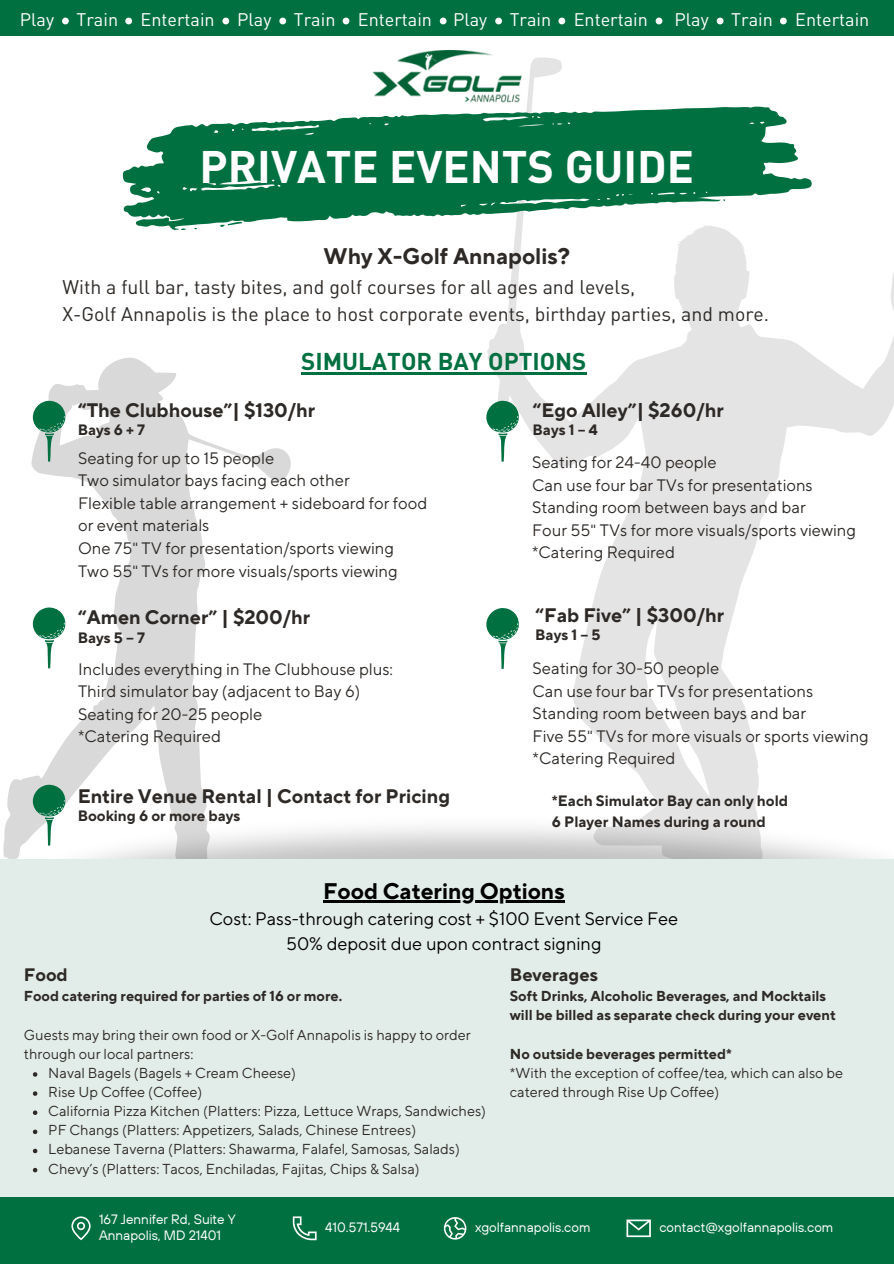
<style>
.page{position:relative;width:894px;height:1264px;background:#fff}
.page>*{position:absolute;margin:0;border:0;box-sizing:border-box;transform-origin:0 0}
.t1{font:700 45px "DIN Pro";color:#fff}
.t2{font:700 24px "DIN Pro";color:#007041}
.t3{font:700 22.5px "TT Norms Pro";color:#2d2926}
.t4{font:700 22.5px "TT Norms Pro";color:#000}
.t5{font:19.5px/27px "DIN Pro";color:#2d2926}
.t6{font:700 19.5px "TT Norms Pro";color:#2d2926}
.t7{font:18px/24.8px "TT Norms Pro";color:#000;text-align:center}
.t8{font:18px "DIN Pro";color:#fff}
.t9{font:700 18px "TT Norms Pro";color:#2d2926}
.t10{font:16.5px/22.5px "TT Norms Pro";color:#2d2926}
.t11{font:700 15px/20.2px "TT Norms Pro";color:#2d2926}
.t12{font:14.4px/19.2px "TT Norms Pro";color:#2d2926}
.t13{font:700 14.4px/19.2px "TT Norms Pro";color:#2d2926}
.t14{font:13.5px "TT Hoves";color:#fff}
</style>
<div class="page">
<svg style="left:487px;top:57px;width:406px;height:711px"></svg>
<svg style="left:122px;top:98px;width:690px;height:135px;fill:#007041"></svg>
<svg style="left:220px;top:221px;width:22px;height:6px"></svg>
<svg style="left:31px;top:357px;width:260px;height:411px"></svg>
<img style="left:3px;top:768px;width:871px;height:91px">
<div style="left:0;top:859px;width:893px;height:352px;background:#e2ece8"></div>
<div style="left:0;top:1197px;width:893px;height:66px;background:#007041"></div>
<svg style="left:443px;top:1217px;width:23px;height:22px"></svg>
<svg style="left:293px;top:1216px;width:23px;height:23px"></svg>
<svg style="left:71px;top:1216px;width:19px;height:23px"></svg>
<svg style="left:626px;top:1219px;width:24px;height:18px"></svg>
<svg style="left:33px;top:400px;width:33px;height:61px;background:#7fb09b"></svg>
<img style="left:360px;top:50px;width:173px;height:62px">
<svg style="left:33px;top:607px;width:33px;height:61px"></svg>
<svg style="left:486px;top:400px;width:33px;height:61px"></svg>
<svg style="left:486px;top:607px;width:33px;height:62px"></svg>
<svg style="left:33px;top:784px;width:33px;height:61px"></svg>
<div style="left:0;top:0;width:893px;height:36px;background:#007041"></div>
<hr style="left:301px;top:372px;width:285px;height:3px;background:#007041">
<svg style="left:33px;top:1072px;width:4px;height:4px"></svg>
<svg style="left:33px;top:1091px;width:4px;height:4px"></svg>
<svg style="left:33px;top:1110px;width:4px;height:4px"></svg>
<svg style="left:33px;top:1129px;width:4px;height:5px"></svg>
<svg style="left:33px;top:1148px;width:4px;height:5px"></svg>
<svg style="left:33px;top:1167px;width:4px;height:5px"></svg>
<hr style="left:323px;top:900px;width:241px;height:2px;background:#000">
<svg style="left:125px;top:18px;width:7px;height:6px"></svg>
<svg style="left:62px;top:18px;width:7px;height:6px"></svg>
<svg style="left:222px;top:18px;width:7px;height:6px"></svg>
<svg style="left:342px;top:18px;width:7px;height:6px"></svg>
<svg style="left:279px;top:18px;width:7px;height:6px"></svg>
<svg style="left:439px;top:18px;width:7px;height:6px"></svg>
<svg style="left:558px;top:18px;width:7px;height:6px"></svg>
<svg style="left:495px;top:18px;width:7px;height:6px"></svg>
<svg style="left:655px;top:18px;width:7px;height:6px"></svg>
<svg style="left:780px;top:18px;width:6px;height:6px"></svg>
<svg style="left:716px;top:18px;width:7px;height:6px"></svg>
<p class="t8" style="left:20px;top:7px;width:196px">Play Train Entertain</p>
<p class="t8" style="left:237px;top:7px;width:196px">Play Train Entertain</p>
<p class="t8" style="left:453px;top:7px;width:196px">Play Train Entertain</p>
<p class="t8" style="left:674px;top:7px;width:196px">Play Train Entertain</p>
<p class="t1" style="left:199px;top:136px;width:496px">PRIVATE EVENTS GUIDE</p>
<p class="t3" style="left:323px;top:242px;width:248px">Why X-Golf Annapolis?</p>
<p class="t5" style="left:62px;top:272px;width:708px">With a full bar, tasty bites, and golf courses for all ages and levels,<br>X-Golf Annapolis is the place to host corporate events, birthday parties, and more.</p>
<p class="t2" style="left:301px;top:345px;width:287px">SIMULATOR BAY OPTIONS</p>
<h5 class="t6" style="left:78px;top:398px;width:239px">“The Clubhouse”| $130/hr</h5>
<p class="t6" style="left:532px;top:398px;width:193px">“Ego Alley”| $260/hr</p>
<p class="t10" style="left:532px;top:452px;width:186px">Seating for 24-40 people</p>
<p class="t10" style="left:532px;top:474px;width:282px">Can use four bar TVs for presentations</p>
<h4 class="t10" style="left:532px;top:497px;width:275px">Standing room between bays and bar</h4>
<h6 class="t10" style="left:532px;top:519px;width:325px">Four 55" TVs for more visuals/sports viewing</h6>
<p class="t10" style="left:532px;top:542px;width:144px">*Catering Required</p>
<p class="t11" style="left:78px;top:420px;width:69px">Bays6+7</p>
<p class="t11" style="left:532px;top:420px;width:66px">Bays1–4</p>
<p class="t10" style="left:78px;top:447px;width:197px">Seating for up to 15 people</p>
<p class="t10" style="left:78px;top:470px;width:273px">Two simulator bays facing each other</p>
<h5 class="t10" style="left:78px;top:492px;width:350px">Flexible table arrangement + sideboard for food or event materials</h5>
<p class="t10" style="left:78px;top:537px;width:317px">One 75" TV for presentation/sports viewing</p>
<p class="t10" style="left:78px;top:560px;width:321px">Two 55" TVs for more visuals/sports viewing</p>
<p class="t6" style="left:78px;top:605px;width:234px">“Amen Corner” | $200/hr</p>
<p class="t10" style="left:78px;top:658px;width:316px">Includes everything in The Clubhouse plus:</p>
<h4 class="t10" style="left:78px;top:680px;width:283px">Third simulator bay (adjacent to Bay 6)</h4>
<h6 class="t10" style="left:78px;top:703px;width:186px">Seating for 20-25 people</h6>
<p class="t10" style="left:78px;top:725px;width:144px">*Catering Required</p>
<p class="t11" style="left:78px;top:627px;width:69px">Bays5–7</p>
<p class="t6" style="left:78px;top:784px;width:374px">Entire Venue Rental | Contact for Pricing</p>
<p class="t11" style="left:78px;top:806px;width:164px">Booking 6 or more bays</p>
<p class="t6" style="left:535px;top:603px;width:190px">“Fab Five” | $300/hr</p>
<p class="t10" style="left:532px;top:658px;width:188px">Seating for 30-50 people</p>
<p class="t10" style="left:532px;top:680px;width:282px">Can use four bar TVs for presentations</p>
<p class="t10" style="left:532px;top:703px;width:275px">Standing room between bays and bar</p>
<h1 class="t10" style="left:532px;top:725px;width:337px">Five 55" TVs for more visuals or sports viewing</h1>
<h3 class="t10" style="left:532px;top:748px;width:144px">*Catering Required</h3>
<h5 class="t11" style="left:535px;top:625px;width:67px">Bays1–5</h5>
<h4 class="t11" style="left:551px;top:791px;width:238px">*Each Simulator Bay can only hold<br>6 Player Names during a round</h4>
<p class="t4" style="left:323px;top:877px;width:243px">Food Catering Options</p>
<p class="t7" style="left:209px;top:907px;width:470px">Cost: Pass-through catering cost + $100 Event Service Fee<br>50% deposit due upon contract signing</p>
<p class="t9" style="left:509px;top:963px;width:89px">Beverages</p>
<h4 class="t13" style="left:509px;top:987px;width:327px">Soft Drinks, Alcoholic Beverages, and Mocktails will be billed as separate check during your event</h4>
<p class="t13" style="left:509px;top:1044px;width:223px">No outside beverages permitted*</p>
<p class="t12" style="left:509px;top:1063px;width:334px">*With the exception of coffee/tea, which can also be catered through Rise Up Coffee)</p>
<h2 class="t9" style="left:24px;top:963px;width:45px">Food</h2>
<p class="t13" style="left:24px;top:987px;width:320px">Food catering required for parties of 16 or more.</p>
<p class="t12" style="left:24px;top:1025px;width:448px">Guests may bring their own food or X-Golf Annapolis is happy to order through our local partners:</p>
<h6 class="t12" style="left:48px;top:1063px;width:249px">Naval Bagels (Bagels + Cream Cheese)</h6>
<p class="t12" style="left:48px;top:1082px;width:155px">Rise Up Coffee (Coffee)</p>
<h6 class="t12" style="left:48px;top:1101px;width:439px">California Pizza Kitchen (Platters: Pizza, Lettuce Wraps, Sandwiches)</h6>
<h4 class="t12" style="left:48px;top:1121px;width:369px">PF Changs (Platters: Appetizers, Salads, Chinese Entrees)</h4>
<p class="t12" style="left:48px;top:1140px;width:413px">Lebanese Taverna (Platters: Shawarma, Falafel, Samosas, Salads)</p>
<p class="t12" style="left:48px;top:1159px;width:373px">Chevy’s (Platters: Tacos, Enchiladas, Fajitas, Chips &amp; Salsa)</p>
<p class="t14" style="left:99px;top:1210px;width:138px">167 Jennifer Rd, Suite Y</p>
<h5 class="t14" style="left:99px;top:1225px;width:123px">Annapolis, MD 21401</h5>
<p class="t14" style="left:325px;top:1218px;width:76px">410.571.5944</p>
<p class="t14" style="left:475px;top:1218px;width:117px">xgolfannapolis.com</p>
<p class="t14" style="left:659px;top:1218px;width:175px">contact@xgolfannapolis.com</p>
</div>
